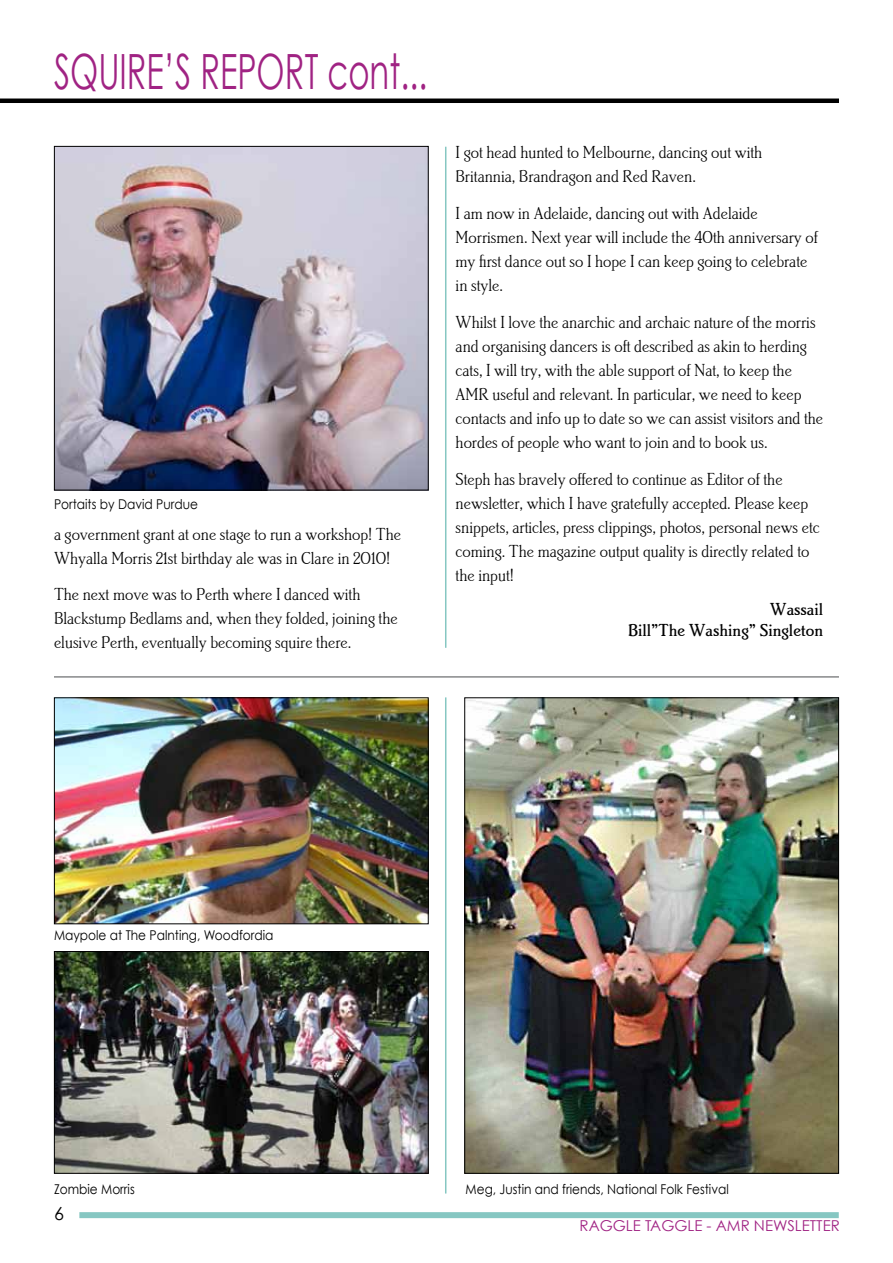
<style>
.page{position:relative;width:893px;height:1263px;background:#fff}
.page>*{position:absolute;margin:0;border:0;box-sizing:border-box;transform-origin:0 0}
.t1{font:48.6px "Weezer Font";color:#a02383;scale:.67 1}
.t2{font:18px/24px "Brighton Light Let Plain";color:#000}
.t3{font:18px/21.6px "Brighton Medium Let Plain";color:#000;text-align:right}
.t4{font:18px "Weezer Font";color:#000}
.t5{font:15px "Weezer Font";color:#a02383}
.t6{font:13.5px "Weezer Font";color:#000;scale:.9 1}
</style>
<div class="page">
<div style="left:79px;top:1212px;width:760px;height:6px;background:#86c7c2"></div>
<hr style="left:0;top:99px;width:839px;height:4px;background:#000">
<hr style="left:54px;top:676px;width:785px;height:2px;background:#87888a">
<img style="left:466px;top:699px;width:371px;height:473px">
<img style="left:56px;top:148px;width:371px;height:340px">
<div style="left:54px;top:146px;width:375px;height:344px;border:1px solid #000"></div>
<img style="left:56px;top:699px;width:371px;height:223px">
<div style="left:54px;top:697px;width:375px;height:227px;border:1px solid #000"></div>
<img style="left:56px;top:953px;width:371px;height:219px">
<div style="left:54px;top:951px;width:375px;height:223px;border:1px solid #000"></div>
<hr style="left:445px;top:147px;width:1px;height:501px;background:#86c7c2">
<hr style="left:445px;top:697px;width:1px;height:496px;background:#86c7c2">
<h1 class="t1" style="left:54px;top:42px;width:559px">SQUIRE’S REPORT cont...</h1>
<p class="t6" style="left:54px;top:496px;width:161px">Portaits by David Purdue</p>
<p class="t2" style="left:54px;top:522px;width:349px">a government grant at one stage to run a workshop! The<br>Whyalla Morris 21st birthday ale was in Clare in 2010!</p>
<p class="t2" style="left:54px;top:582px;width:345px">The next move was to Perth where I danced with<br>Blackstump Bedlams and, when they folded, joining the elusive Perth, eventually becoming squire there.</p>
<p class="t2" style="left:456px;top:140px;width:308px">I got head hunted to Melbourne, dancing out with<br>Britannia, Brandragon and Red Raven.</p>
<p class="t2" style="left:456px;top:201px;width:364px">I am now in Adelaide, dancing out with Adelaide Morrismen. Next year will include the 40th anniversary of my first dance out so I hope I can keep going to celebrate in style.</p>
<p class="t2" style="left:456px;top:310px;width:369px">Whilst I love the anarchic and archaic nature of the morris and organising dancers is oft described as akin to herding cats, I will try, with the able support of Nat, to keep the AMR useful and relevant. In particular, we need to keep contacts and info up to date so we can assist visitors and the hordes of people who want to join and to book us.</p>
<p class="t2" style="left:456px;top:467px;width:366px">Steph has bravely offered to continue as Editor of the newsletter, which I have gratefully accepted. Please keep snippets, articles, press clippings, photos, personal news etc coming. The magazine output quality is directly related to the input!</p>
<p class="t3" style="left:628px;top:598px;width:197px">Wassail<br>Bill”The Washing” Singleton</p>
<p class="t6" style="left:54px;top:927px;width:245px">Maypole at The Palnting, Woodfordia</p>
<p class="t6" style="left:54px;top:1180px;width:91px">Zombie Morris</p>
<p class="t4" style="left:54px;top:1203px;width:11px">6</p>
<p class="t6" style="left:466px;top:1181px;width:294px">Meg, Justin and friends, National Folk Festival</p>
<p class="t5" style="left:580px;top:1217px;width:262px">RAGGLE TAGGLE - AMR NEWSLETTER</p>
</div>
